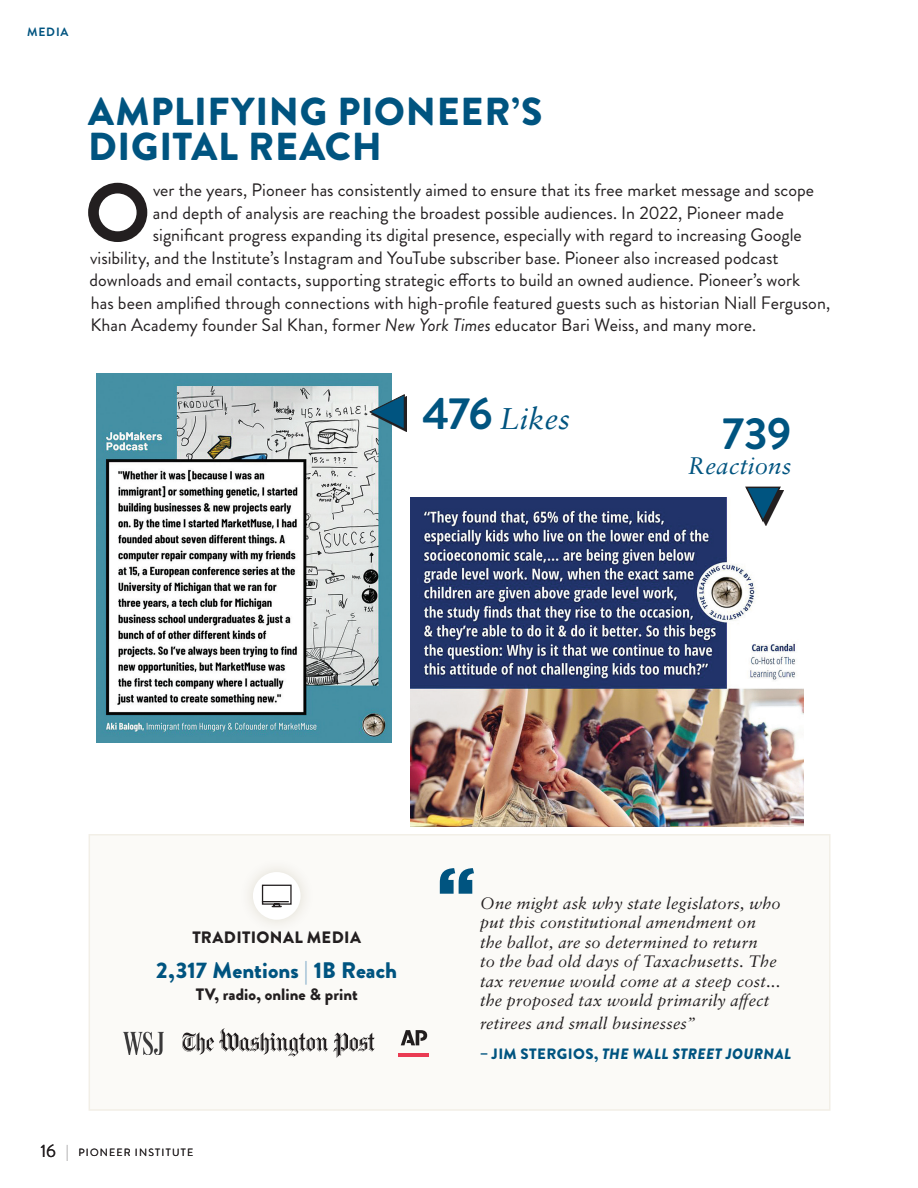
<style>
.page{position:relative;width:918px;height:1188px;background:#fff}
.page>*{position:absolute;margin:0;border:0;box-sizing:border-box;transform-origin:0 0}
.Section_Intro_Text{font:700 82.35px "Brandon Grotesque";color:#231f20}
.Quotes{font:700 45px "Brandon Grotesque";color:#005480}
.Heading_1{font:900 39px/34.5px "Brandon Grotesque";letter-spacing:.02em;color:#005480}
.Quotes-2{font:italic 30px "Sabon LT Pro";letter-spacing:.005em;color:#005480}
.Quotes-3{font:italic 24px "Sabon LT Pro";letter-spacing:.01em;color:#005480}
.Box_CTAs{font:900 22.5px "Brandon Grotesque";letter-spacing:.005em;color:#005480}
.Section_Intro_Text-2{font:18px "Brandon Grotesque";color:#231f20}
.Quotes-4{font:italic 16.5px/19.5px "Sabon LT Pro";letter-spacing:.015em;color:#231f20}
.Heading_3{font:900 16.5px "Brandon Grotesque";letter-spacing:.015em;color:#231f20}
.Box_Text{font:italic 900 15px "Brandon Grotesque";letter-spacing:.025em;color:#005480}
.t1{font:700 12px "Brandon Grotesque";letter-spacing:.07em;color:#005480}
.t2{font:10.5px "Brandon Grotesque";letter-spacing:.115em;color:#231f20}
.s1{font-style:italic}
.s2{font-family:"Brandon Grotesque";font-weight:700;font-style:normal;font-size:45px}
.s3{color:#96b8d1}
.s4{font-style:normal}
</style>
<div class="page">
<svg style="left:67px;top:1145px;width:1px;height:16px"></svg>
<div style="left:89px;top:835px;width:741px;height:275px;background:#fbfaf7"></div>
<div style="left:89px;top:834px;width:742px;height:277px;border:2px solid #f2efe7"></div>
<img style="left:123px;top:1032px;width:41px;height:23px">
<svg style="left:182px;top:1028px;width:193px;height:30px"></svg>
<svg style="left:400px;top:1034px;width:28px;height:12px"></svg>
<hr style="left:399px;top:1053px;width:30px;height:4px;background:#ee3d56">
<svg style="left:401px;top:1030px;width:26px;height:15px"></svg>
<div style="left:253px;top:872px;width:48px;height:48px;background:#fff;border-radius:50%"></div>
<svg style="left:261px;top:884px;width:31px;height:24px"></svg>
<img style="left:96px;top:373px;width:295px;height:369px">
<svg style="left:440px;top:868px;width:34px;height:26px"></svg>
<img style="left:411px;top:498px;width:392px;height:329px">
<svg style="left:748px;top:490px;width:36px;height:36px"></svg>
<svg style="left:744px;top:486px;width:38px;height:37px"></svg>
<div style="left:371px;top:396px;width:36px;height:36px;background:#231f20"></div>
<svg style="left:369px;top:393px;width:36px;height:38px"></svg>
<p class="t1" style="left:27px;top:23px;width:43px">MEDIA</p>
<p class="Heading_1" style="left:88px;top:95px;width:456px">AMPLIFYING PIONEER’S<br>DIGITAL REACH</p>
<p class="Section_Intro_Text" style="left:85px;top:155px;width:67px">O</p>
<p class="Section_Intro_Text-2" style="left:153px;top:178px;width:663px">ver the years, Pioneer has consistently aimed to ensure that its free market message and scope</p>
<p class="Section_Intro_Text-2" style="left:153px;top:200px;width:633px">and depth of analysis are reaching the broadest possible audiences. In 2022, Pioneer made</p>
<p class="Section_Intro_Text-2" style="left:153px;top:223px;width:650px">significant progress expanding its digital presence, especially with regard to increasing Google</p>
<p class="Section_Intro_Text-2" style="left:90px;top:245px;width:690px">visibility, and the Institute’s Instagram and YouTube subscriber base. Pioneer also increased podcast</p>
<p class="Section_Intro_Text-2" style="left:90px;top:268px;width:712px">downloads and email contacts, supporting strategic efforts to build an owned audience. Pioneer’s work</p>
<p class="Section_Intro_Text-2" style="left:91px;top:290px;width:741px">has been amplified through connections with high-profile featured guests such as historian Niall Ferguson,</p>
<p class="Section_Intro_Text-2" style="left:90px;top:313px;width:667px">Khan Academy founder Sal Khan, former <span class="s1">New York Times</span> educator Bari Weiss, and many more.</p>
<p class="Quotes-2" style="left:423px;top:400px;width:149px"><span class="s2">476</span> Likes</p>
<p class="Quotes" style="left:722px;top:402px;width:71px">739</p>
<p class="Quotes-3" style="left:688px;top:451px;width:105px">Reactions</p>
<p class="Heading_3" style="left:192px;top:926px;width:170px">TRADITIONAL MEDIA</p>
<p class="Box_CTAs" style="left:156px;top:954px;width:242px">2,317 Mentions <span class="s3">|</span> 1B Reach</p>
<p class="Heading_3" style="left:196px;top:983px;width:164px">TV, radio, online &amp; print</p>
<p class="Quotes-4" style="left:480px;top:893px;width:302px">One might ask why state legislators, who put this constitutional amendment on the ballot, are so determined to return<br>to the bad old days of Taxachusetts. The tax revenue would come at a steep cost... the proposed tax would primarily affect</p>
<p class="Quotes-4" style="left:480px;top:1013px;width:217px">retirees and small businesses”</p>
<p class="Box_Text" style="left:480px;top:1043px;width:313px"><span class="s4">– JIM STERGIOS,</span> THE WALL STREET JOURNAL</p>
<p class="Section_Intro_Text-2" style="left:40px;top:1138px;width:17px">16</p>
<p class="t2" style="left:78px;top:1145px;width:116px">PIONEER INSTITUTE</p>
</div>
